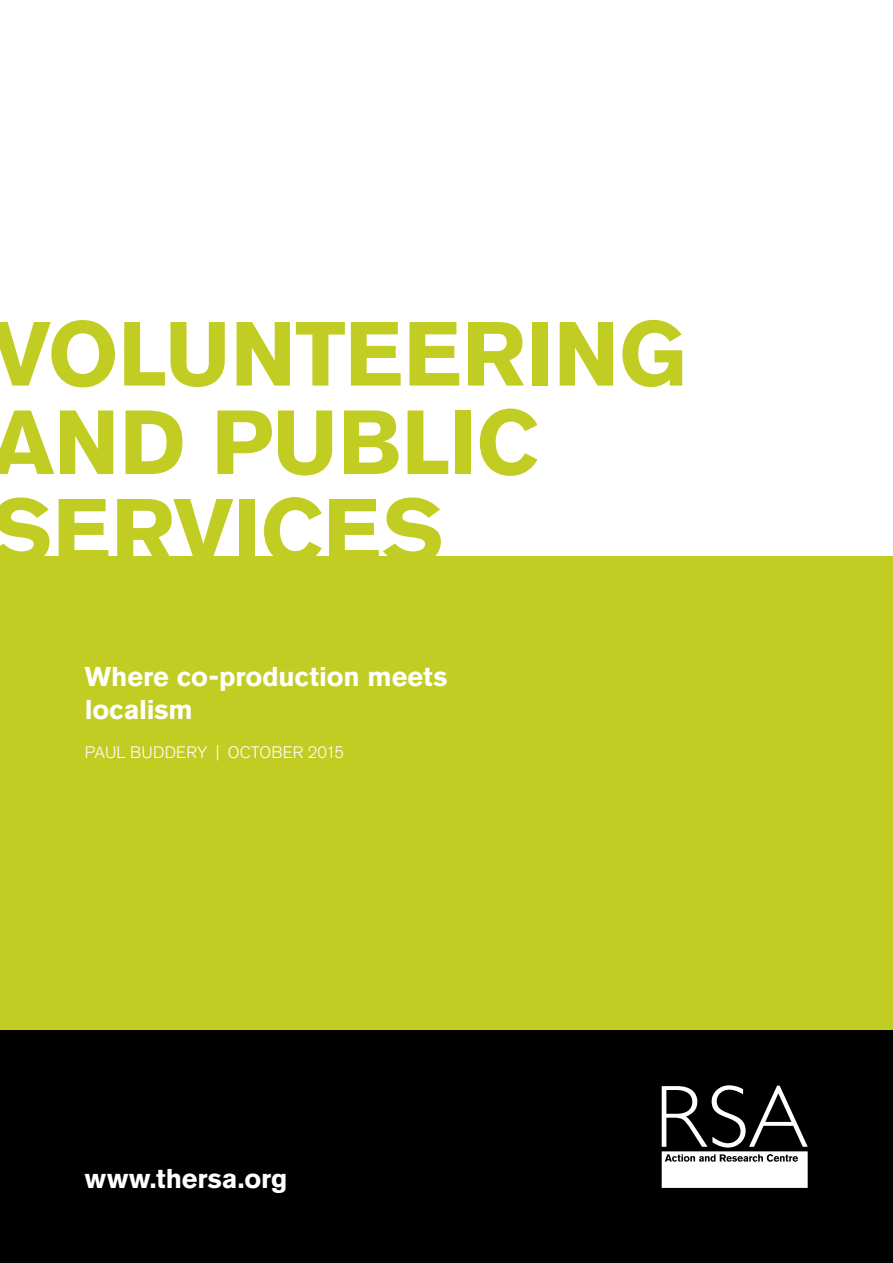
<style>
.page{position:relative;width:893px;height:1263px;background:#fff}
.page>*{position:absolute;margin:0;border:0;box-sizing:border-box;transform-origin:0 0}
.t1{font:700 90px/88.5px "Akzidenz Grotesk Std";letter-spacing:-.005em;color:#c2cd23}
.t2{font:700 27px/33px "Akzidenz Grotesk Std";color:#fff}
.t3{font:300 16.5px "Akzidenz Grotesk Std";letter-spacing:.005em;color:#fff}
</style>
<div class="page">
<div style="left:0;top:556px;width:893px;height:707px;background:#c2cd23"></div>
<div style="left:0;top:1030px;width:893px;height:233px;background:#000"></div>
<svg style="left:662px;top:1085px;width:146px;height:103px"></svg>
<h1 class="t1" style="left:-9px;top:310px;width:697px">VOLUNTEERING<br>AND PUBLIC<br>SERVICES</h1>
<p class="t2" style="left:85px;top:660px;width:364px">Where co-production meets localism</p>
<p class="t3" style="left:85px;top:743px;width:261px">PAUL BUDDERY | OCTOBER 2015</p>
<p class="t2" style="left:85px;top:1162px;width:204px">www.thersa.org</p>
</div>
